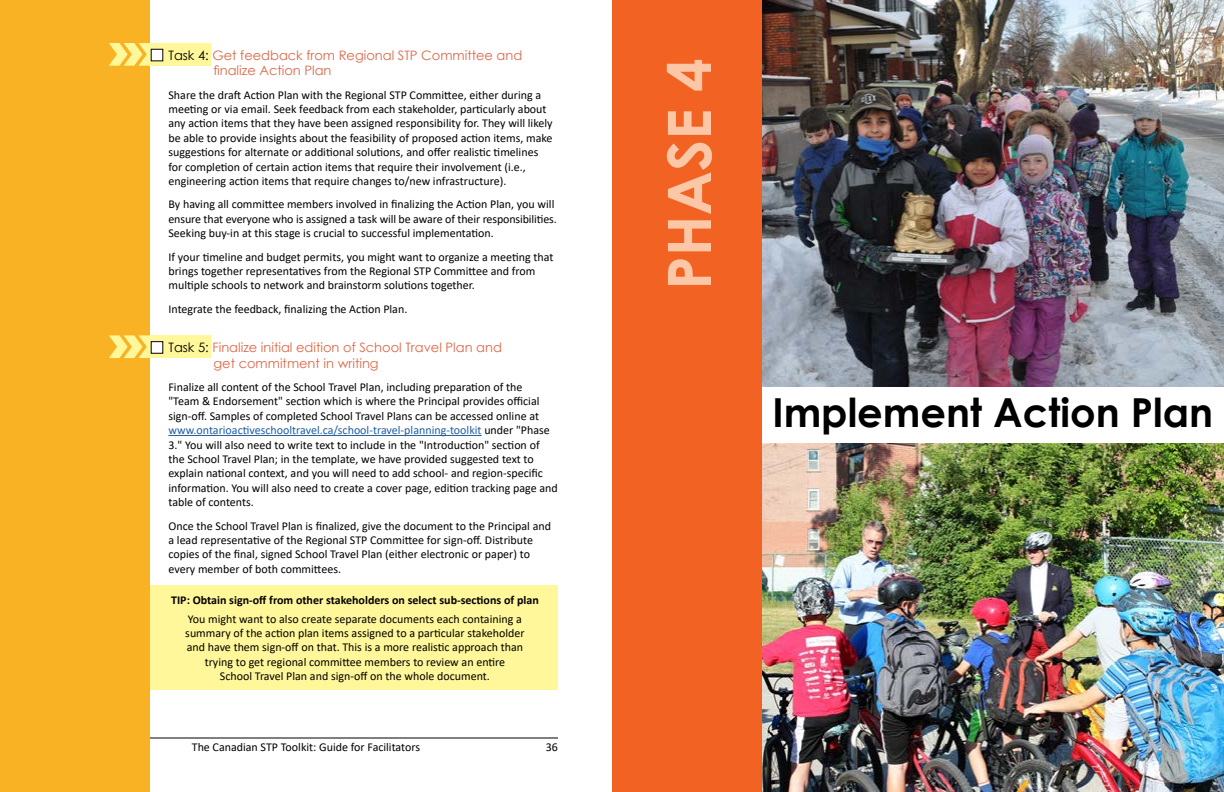
<style>
.page{position:relative;width:1224px;height:792px;background:#fff}
.page>*{position:absolute;margin:0;border:0;box-sizing:border-box;transform-origin:0 0}
.t1{font:700 60px "Century Gothic";color:#fcc7a7}
.t2{font:700 40px "Century Gothic";color:#000}
.t3{font:13px/15.6px "Century Gothic";color:#dc6646}
.t4{font:12px/14.4px "Calibri";color:#000}
.t5{font:700 12px "Calibri";color:#000}
.s1{color:#fff799}
.s2{color:#000}
.s3{color:#215e9e}
</style>
<div class="page">
<hr style="left:54px;top:738px;width:504px;height:1px;background:#000">
<div style="left:102px;top:585px;width:456px;height:105px;background:#fff799"></div>
<div style="left:0;top:0;width:150px;height:792px;background:#f9b223"></div>
<div style="left:149px;top:43px;width:61px;height:23px;background:#fff799"></div>
<div style="left:151px;top:49px;width:12px;height:12px;background:#fff"></div>
<div style="left:149px;top:335px;width:61px;height:23px;background:#fff799"></div>
<div style="left:151px;top:342px;width:12px;height:11px;background:#fff"></div>
<div style="left:151px;top:341px;width:12px;height:13px;border:1px solid #000"></div>
<hr style="left:168px;top:435px;width:314px;height:1px;background:#215e9e">
<img style="left:762px;top:444px;width:462px;height:348px">
<img style="left:762px;top:0;width:462px;height:386px">
<div style="left:612px;top:0;width:150px;height:792px;background:#f26323"></div>
<p class="t3" style="left:213px;top:47px;width:310px;text-indent:-107px"><span class="s1">✓</span> <span class="s2">Task 4:</span> Get feedback from Regional STP Committee and finalize Action Plan</p>
<p class="t4" style="left:168px;top:87px;width:386px">Share the draft Action Plan with the Regional STP Committee, either during a meeting or via email. Seek feedback from each stakeholder, particularly about any action items that they have been assigned responsibility for. They will likely be able to provide insights about the feasibility of proposed action items, make suggestions for alternate or additional solutions, and offer realistic timelines for completion of certain action items that require their involvement (i.e., engineering action items that require changes to/new infrastructure).</p>
<p class="t4" style="left:168px;top:197px;width:390px">By having all committee members involved in finalizing the Action Plan, you will ensure that everyone who is assigned a task will be aware of their responsibilities.<br>Seeking buy-in at this stage is crucial to successful implementation.</p>
<p class="t4" style="left:168px;top:249px;width:386px">If your timeline and budget permits, you might want to organize a meeting that brings together representatives from the Regional STP Committee and from multiple schools to network and brainstorm solutions together.</p>
<p class="t4" style="left:168px;top:301px;width:240px">Integrate the feedback, finalizing the Action Plan.</p>
<p class="t3" style="left:213px;top:339px;width:290px;text-indent:-107px"><span class="s1">✓</span> <span class="s2">Task 5:</span> Finalize initial edition of School Travel Plan and get commitment in writing</p>
<p class="t4" style="left:168px;top:379px;width:391px">Finalize all content of the School Travel Plan, including preparation of the<br>"Team &amp; Endorsement" section which is where the Principal provides official sign-off. Samples of completed School Travel Plans can be accessed online at <span class="s3">www.ontarioactiveschooltravel.ca/school-travel-planning-toolkit</span> under "Phase 3." You will also need to write text to include in the "Introduction" section of the School Travel Plan; in the template, we have provided suggested text to explain national context, and you will need to add school- and region-specific information. You will also need to create a cover page, edition tracking page and table of contents.</p>
<p class="t4" style="left:168px;top:518px;width:384px">Once the School Travel Plan is finalized, give the document to the Principal and a lead representative of the Regional STP Committee for sign-off. Distribute copies of the final, signed School Travel Plan (either electronic or paper) to every member of both committees.</p>
<p class="t5" style="left:171px;top:591px;width:369px">TIP: Obtain sign-off from other stakeholders on select sub-sections of plan</p>
<p class="t4" style="left:185px;top:611px;width:341px;text-align:center">You might want to also create separate documents each containing a summary of the action plan items assigned to a particular stakeholder and have them sign-off on that. This is a more realistic approach than trying to get regional committee members to review an entire<br>School Travel Plan and sign-off on the whole document.</p>
<p class="t4" style="left:192px;top:740px;width:230px">The Canadian STP Toolkit: Guide for Facilitators</p>
<p class="t4" style="left:546px;top:740px;width:14px">36</p>
<h1 class="t1" style="left:644px;top:290px;width:233px;rotate:-90deg">PHASE 4</h1>
<h2 class="t2" style="left:772px;top:382px;width:442px">Implement Action Plan</h2>
</div>
